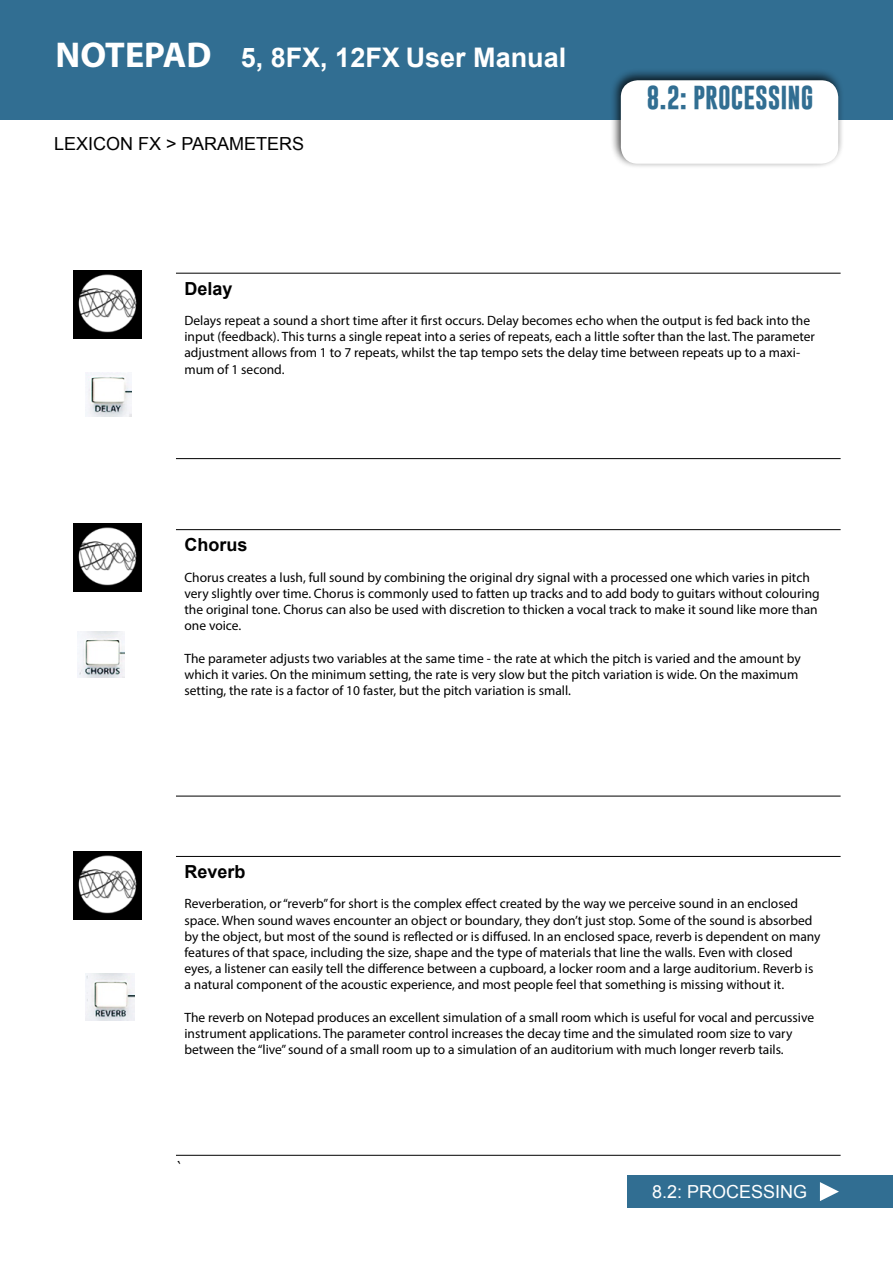
<style>
.page{position:relative;width:893px;height:1263px;background:#fff}
.page>*{position:absolute;margin:0;border:0;box-sizing:border-box;transform-origin:0 0}
.t1{font:700 27px "Arial";color:#fff}
.t2{font:700 24px "Gobold";color:#316e92}
.t3{font:18px "Arial";color:#000}
.t4{font:700 18px "Arial";color:#000}
.t5{font:18px "Arial";color:#fff}
.t6{font:18px "Minion Pro";color:#000}
.t7{font:13.5px/16.2px "Myriad Pro";color:#000}
.s1{font-family:"Myriad Pro";font-size:36px}
</style>
<div class="page">
<div style="left:0;top:0;width:893px;height:119px;background:#316e92"></div>
<div style="left:628px;top:1175px;width:265px;height:33px;background:#316e92"></div>
<div style="left:610px;top:68px;width:234px;height:101px;background:#000;opacity:.75"></div>
<div style="left:621px;top:80px;width:217px;height:84px;background:#fff;border-radius:17px"></div>
<svg style="left:820px;top:1182px;width:19px;height:19px"></svg>
<hr style="left:176px;top:458px;width:665px;height:1px;background:#000">
<hr style="left:176px;top:273px;width:665px;height:1px;background:#000">
<img style="left:74px;top:270px;width:68px;height:68px">
<hr style="left:176px;top:796px;width:665px;height:1px;background:#000">
<hr style="left:176px;top:529px;width:665px;height:1px;background:#000">
<img style="left:74px;top:524px;width:68px;height:68px">
<hr style="left:176px;top:1155px;width:665px;height:1px;background:#000">
<hr style="left:176px;top:856px;width:665px;height:1px;background:#000">
<img style="left:74px;top:851px;width:68px;height:68px">
<img style="left:85px;top:373px;width:46px;height:44px">
<img style="left:78px;top:631px;width:46px;height:47px">
<img style="left:85px;top:974px;width:50px;height:47px">
<h1 class="t1" style="left:56px;top:39px;width:512px"><span class="s1">NOTEPAD</span> 5, 8FX, 12FX User Manual</h1>
<h3 class="t3" style="left:54px;top:132px;width:252px">LEXICON FX &gt; PARAMETERS</h3>
<h2 class="t2" style="left:646px;top:82px;width:169px">8.2: PROCESSING</h2>
<h3 class="t4" style="left:184px;top:276px;width:50px">Delay</h3>
<p class="t7" style="left:184px;top:312px;width:632px">Delays repeat a sound a short time after it first occurs. Delay becomes echo when the output is fed back into the input (feedback). This turns a single repeat into a series of repeats, each a little softer than the last. The parameter adjustment allows from 1 to 7 repeats, whilst the tap tempo sets the delay time between repeats up to a maxi&shy;mum of 1 second.</p>
<h3 class="t4" style="left:184px;top:533px;width:64px">Chorus</h3>
<p class="t7" style="left:184px;top:569px;width:637px">Chorus creates a lush, full sound by combining the original dry signal with a processed one which varies in pitch very slightly over time. Chorus is commonly used to fatten up tracks and to add body to guitars without colouring the original tone. Chorus can also be used with discretion to thicken a vocal track to make it sound like more than one voice.</p>
<p class="t7" style="left:184px;top:650px;width:618px">The parameter adjusts two variables at the same time - the rate at which the pitch is varied and the amount by which it varies. On the minimum setting, the rate is very slow but the pitch variation is wide. On the maximum setting, the rate is a factor of 10 faster, but the pitch variation is small.</p>
<h3 class="t4" style="left:184px;top:860px;width:63px">Reverb</h3>
<p class="t7" style="left:184px;top:895px;width:638px">Reverberation, or “reverb” for short is the complex effect created by the way we perceive sound in an enclosed space. When sound waves encounter an object or boundary, they don’t just stop. Some of the sound is absorbed by the object, but most of the sound is reflected or is diffused. In an enclosed space, reverb is dependent on many features of that space, including the size, shape and the type of materials that line the walls. Even with closed eyes, a listener can easily tell the difference between a cupboard, a locker room and a large auditorium. Reverb is a natural component of the acoustic experience, and most people feel that something is missing without it.</p>
<p class="t7" style="left:184px;top:1009px;width:631px">The reverb on Notepad produces an excellent simulation of a small room which is useful for vocal and percussive instrument applications. The parameter control increases the decay time and the simulated room size to vary between the “live” sound of a small room up to a simulation of an auditorium with much longer reverb tails.</p>
<h3 class="t6" style="left:176px;top:1155px;width:9px">`</h3>
<h3 class="t5" style="left:652px;top:1180px;width:157px">8.2: PROCESSING</h3>
</div>
